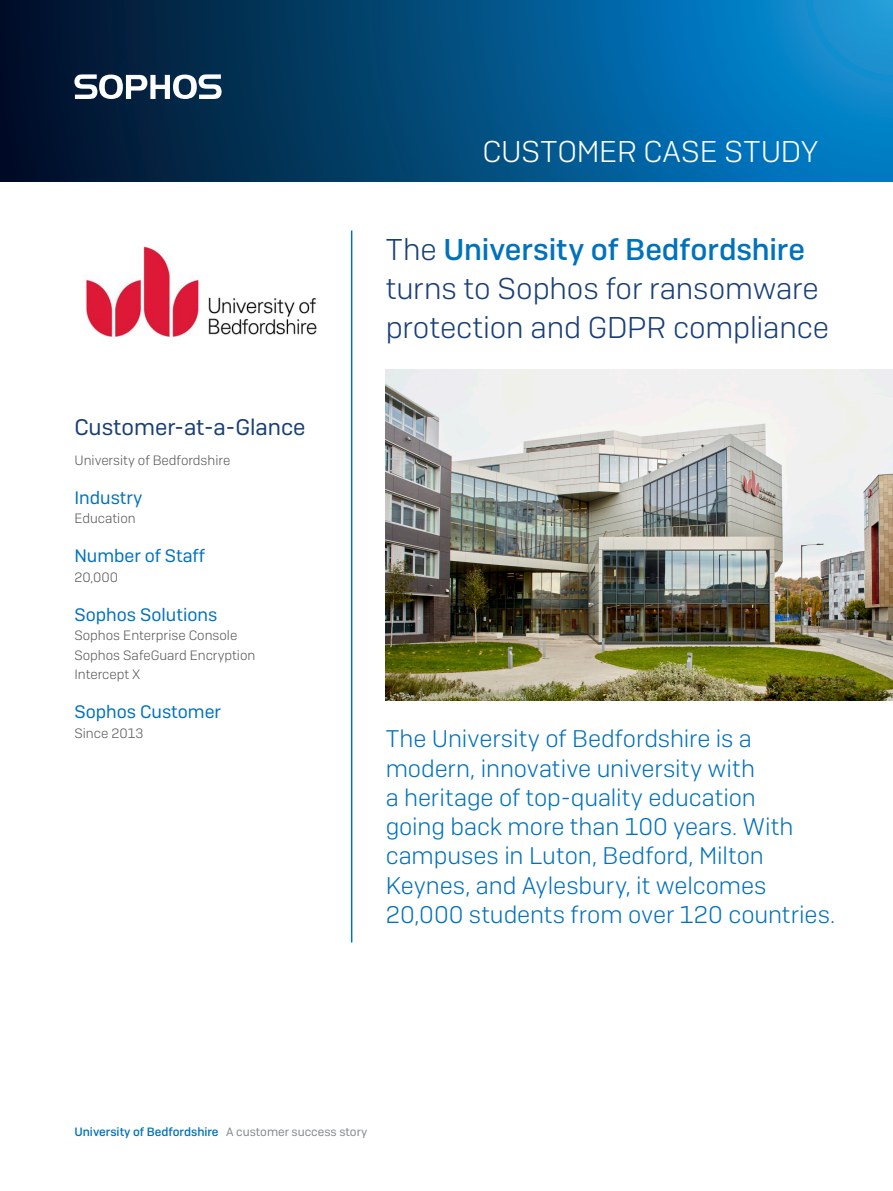
<style>
.page{position:relative;width:893px;height:1191px;background:#fff}
.page>*{position:absolute;margin:0;border:0;box-sizing:border-box;transform-origin:0 0}
.Title_3{font:300 30px/39px "Sophos Sans";letter-spacing:-.005em;color:#193f77}
.Title_3-2{font:300 30px "Sophos Sans";letter-spacing:-.005em;color:#fff}
.Heading_Intro{font:300 24px/29.2px "Sophos Sans";letter-spacing:-.005em;color:#0072bc}
.Subheading_1{font:22.5px "Sophos Sans";color:#193f77}
.Subheading_2{font:18px "Sophos Sans";color:#0072bc}
.Body_Copy{font:300 13.5px/19.5px "Sophos Sans";color:#57585a}
.t1{font:500 12px "Sophos Sans";color:#0072bc}
.s1{font-weight:500;color:#0072bc}
.s2{font-weight:400;color:#81898e}
</style>
<div class="page">
<svg style="left:0;top:0;width:893px;height:182px;background:#024d7e"></svg>
<img style="left:386px;top:369px;width:507px;height:331px">
<hr style="left:351px;top:230px;width:1px;height:712px;background:#0072bc">
<svg style="left:74px;top:74px;width:148px;height:25px"></svg>
<img style="left:83px;top:246px;width:234px;height:93px">
<p class="Subheading_1" style="left:74px;top:414px;width:233px">Customer-at-a-Glance</p>
<p class="Body_Copy" style="left:74px;top:450px;width:157px">University of Bedfordshire</p>
<p class="Subheading_2" style="left:74px;top:486px;width:70px">Industry</p>
<p class="Body_Copy" style="left:74px;top:508px;width:63px">Education</p>
<p class="Subheading_2" style="left:74px;top:545px;width:132px">Number of Staff</p>
<p class="Body_Copy" style="left:74px;top:567px;width:45px">20,000</p>
<p class="Subheading_2" style="left:74px;top:603px;width:145px">Sophos Solutions</p>
<p class="Body_Copy" style="left:74px;top:625px;width:182px">Sophos Enterprise Console<br>Sophos SafeGuard Encryption<br>Intercept X</p>
<p class="Subheading_2" style="left:74px;top:701px;width:148px">Sophos Customer</p>
<p class="Body_Copy" style="left:74px;top:723px;width:70px">Since 2013</p>
<p class="Title_3-2" style="left:482px;top:134px;width:338px">CUSTOMER CASE STUDY</p>
<p class="Title_3" style="left:386px;top:229px;width:445px">The <span class="s1">University of Bedfordshire </span>turns to Sophos for ransomware protection and GDPR compliance</p>
<p class="Heading_Intro" style="left:386px;top:724px;width:451px">The University of Bedfordshire is a modern, innovative university with<br>a heritage of top-quality education<br>going back more than 100 years. With campuses in Luton, Bedford, Milton Keynes, and Aylesbury, it welcomes 20,000 students from over 120 countries.</p>
<p class="t1" style="left:74px;top:1124px;width:294px">University of Bedfordshire <span class="s2">A customer success story</span></p>
</div>
